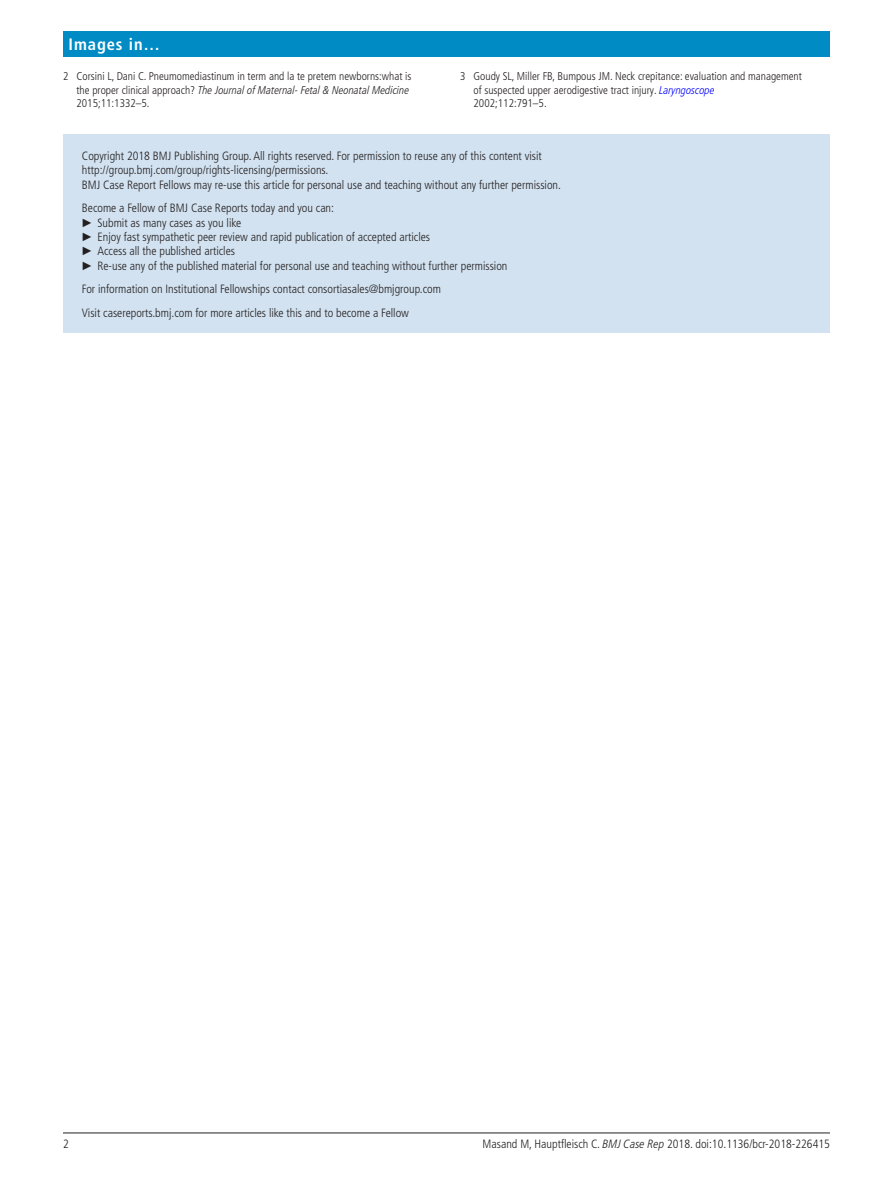
<style>
.page{position:relative;width:893px;height:1191px;background:#fff}
.page>*{position:absolute;margin:0;border:0;box-sizing:border-box;transform-origin:0 0}
.t1{font:700 condensed 16.5px "Frutiger LT Pro";letter-spacing:.055em;color:#fff}
.t2{font:300 condensed 12px/14.4px "Frutiger LT Pro";color:#231f20}
.t3{font:300 condensed 11.25px/13.5px "Frutiger LT Pro";color:#231f20}
.s1{font-style:italic}
.s2{font-style:italic;color:#00f}
.s3{font-family:"Arial";font-weight:400;font-stretch:normal}
</style>
<div class="page">
<hr style="left:63px;top:1132px;width:767px;height:1px;background:#231f20">
<div style="left:63px;top:31px;width:767px;height:25px;background:#008bc5"></div>
<div style="left:63px;top:134px;width:767px;height:199px;background:#d2e2f0"></div>
<h1 class="t1" style="left:69px;top:34px;width:93px">Images in…</h1>
<p class="t3" style="left:76px;top:70px;width:337px;text-indent:-14px">2 Corsini L, Dani C. Pneumomediastinum in term and la te pretem newborns:what is the proper clinical approach? <span class="s1">The Journal of Maternal- Fetal &amp; Neonatal Medicine<br></span>2015;11:1332–5.</p>
<p class="t3" style="left:474px;top:70px;width:330px;text-indent:-14px">3 Goudy SL, Miller FB, Bumpous JM. Neck crepitance: evaluation and management of suspected upper aerodigestive tract injury. <span class="s2">Laryngoscope<br></span>2002;112:791–5.</p>
<p class="t2" style="left:82px;top:149px;width:481px">Copyright 2018 BMJ Publishing Group. All rights reserved. For permission to reuse any of this content visit http://group.bmj.com/group/rights-licensing/permissions.<br>BMJ Case Report Fellows may re-use this article for personal use and teaching without any further permission.</p>
<p class="t2" style="left:81px;top:201px;width:428px">Become a Fellow of BMJ Case Reports today and you can:<br><span class="s3">►</span> Submit as many cases as you like<br><span class="s3">►</span> Enjoy fast sympathetic peer review and rapid publication of accepted articles<br><span class="s3">►</span> Access all the published articles<br><span class="s3">►</span> Re-use any of the published material for personal use and teaching without further permission</p>
<p class="t2" style="left:82px;top:277px;width:361px;line-height:23.4px">For information on Institutional Fellowships contact consortiasales@bmjgroup.com<br>Visit casereports.bmj.com for more articles like this and to become a Fellow</p>
<p class="t2" style="left:63px;top:1136px;width:7px">2</p>
<p class="t2" style="left:483px;top:1136px;width:349px">Masand M, Hauptfleisch C. <span class="s1">BMJ Case Rep</span> 2018. doi:10.1136/bcr-2018-226415</p>
</div>
